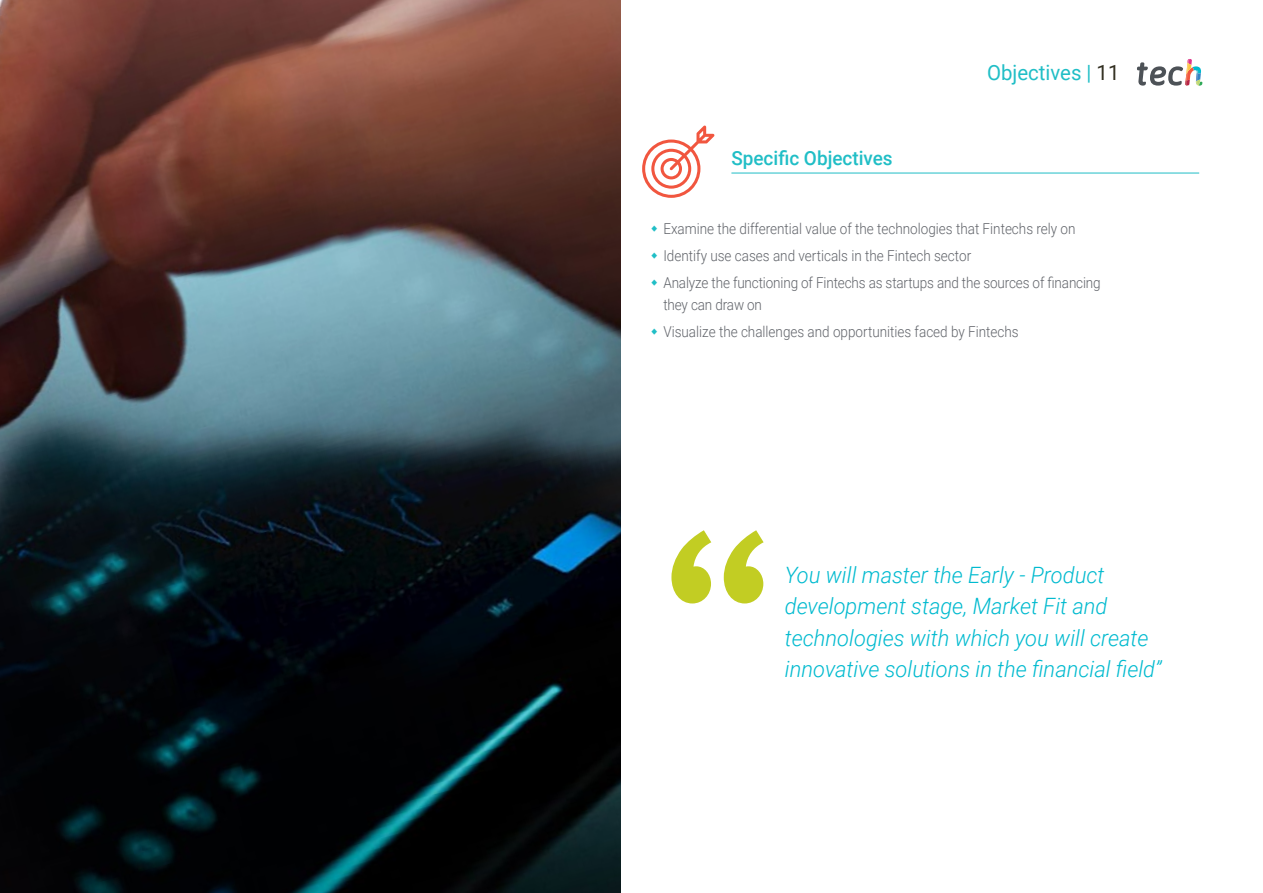
<style>
.page{position:relative;width:1263px;height:893px;background:#fff}
.page>*{position:absolute;margin:0;border:0;box-sizing:border-box;transform-origin:0 0}
.t1{font:italic 300 22.5px/31.5px "Roboto";color:#00bacf}
.t2{font:21px "Roboto";color:#20bec6}
.t3{font:500 19.5px "Roboto";color:#20bec6}
.t4{font:300 15px/26.7px "Roboto";color:#61646a;scale:.9 1}
.s1{color:#312e20}
</style>
<div class="page">
<hr style="left:731px;top:173px;width:468px;height:1px;background:#20bec6">
<img style="left:0;top:0;width:621px;height:893px">
<svg style="left:1137px;top:59px;width:65px;height:27px"></svg>
<svg style="left:671px;top:530px;width:93px;height:73px"></svg>
<svg style="left:642px;top:125px;width:72px;height:73px"></svg>
<h3 class="t3" style="left:731px;top:144px;width:163px">Specific Objectives</h3>
<h2 class="t2" style="left:987px;top:57px;width:134px">Objectives | <span class="s1">11</span></h2>
<p class="t4" style="left:663px;top:215px;width:487px">Examine the differential value of the technologies that Fintechs rely on<br>Identify use cases and verticals in the Fintech sector<br>Analyze the functioning of Fintechs as startups and the sources of financing</p>
<p class="t4" style="left:663px;top:291px;width:396px">they can draw on<br>Visualize the challenges and opportunities faced by Fintechs</p>
<h1 class="t1" style="left:785px;top:558px;width:378px">You will master the Early - Product development stage, Market Fit and technologies with which you will create innovative solutions in the financial field”</h1>
</div>
